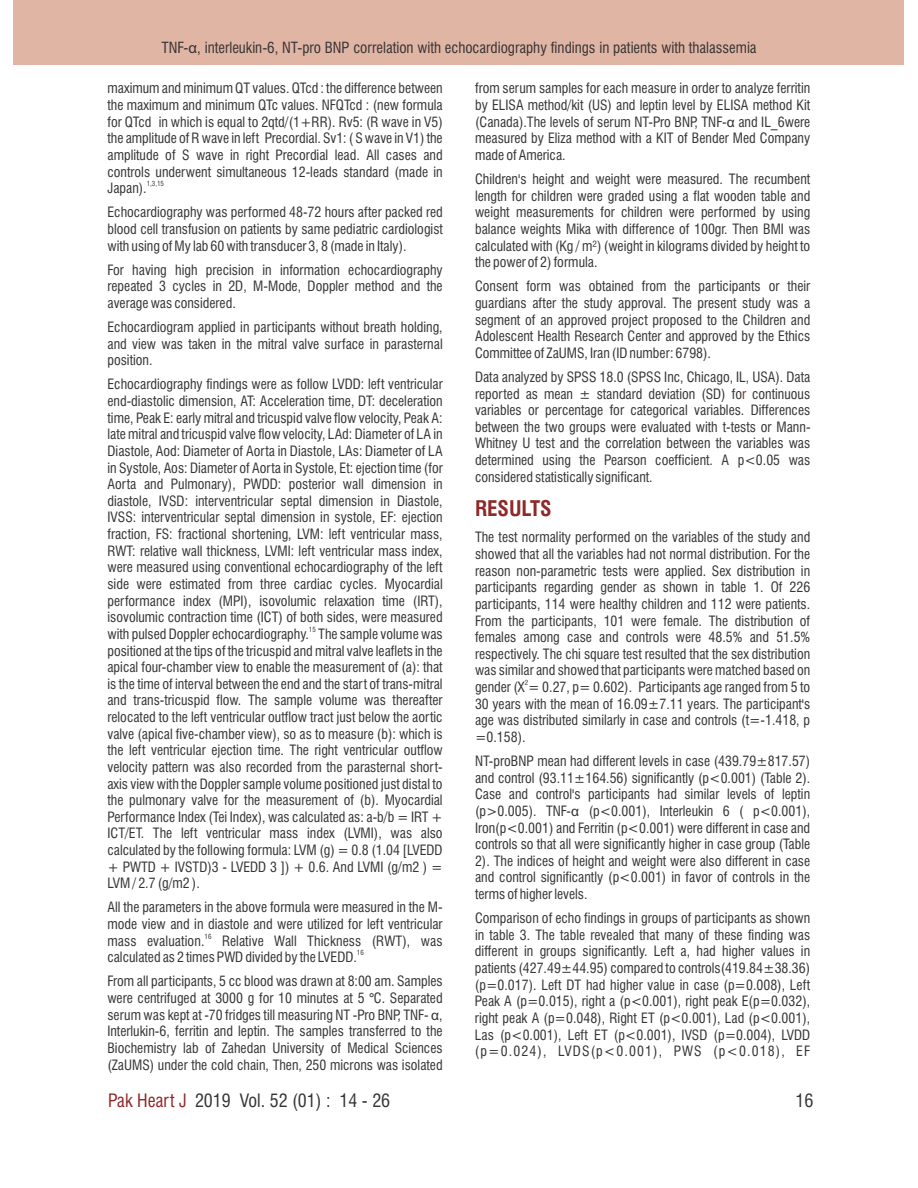
<style>
.page{position:relative;width:918px;height:1188px;background:#fff}
.page>*{position:absolute;margin:0;border:0;box-sizing:border-box;transform-origin:0 0}
.t1{font:700 condensed 21px "Swiss 721 BT";color:#8e2929}
.t2{font:condensed 18px "Swiss 721 BT";color:#373435}
.t3{font:condensed 15px "Swiss 721 BT";color:#373435}
.t4{font:condensed 13.8px/16.6px "Swiss 721 BT";color:#373435;text-align:justify}
.t5{font:condensed 6.9px "Swiss 721 BT";color:#373435}
.s1{font-family:"Arial";font-stretch:normal}
.s2{font-weight:700}
.s3{color:#8e2929}
</style>
<div class="page">
<div style="left:14px;top:0;width:890px;height:65px;background:#e0b5a4"></div>
<p class="t3" style="left:161px;top:42px;width:597px">TNF-<span class="s1">α</span>, interleukin-6, NT-pro BNP correlation with echocardiography findings in patients with thalassemia</p>
<p class="t4" style="left:108px;top:81px;width:337px">maximum and minimum QT values. QTcd : the difference between the maximum and minimum QTc values. NFQTcd : (new formula for QTcd in which is equal to 2qtd/(1+RR). Rv5: (R wave in V5) the amplitude of R wave in left Precordial. Sv1: ( S wave in V1) the amplitude of S wave in right Precordial lead. All cases and controls underwent simultaneous 12-leads standard (made in</p>
<p class="t5" style="left:147px;top:181px;width:19px">1,3,15</p>
<p class="t4" style="left:108px;top:177px;width:337px;line-height:24.2px">Japan).<br>Echocardiography was performed 48-72 hours after packed red</p>
<p class="t4" style="left:108px;top:222px;width:337px">blood cell transfusion on patients by same pediatric cardiologist with using of My lab 60 with transducer 3, 8 (made in Italy).</p>
<p class="t4" style="left:108px;top:263px;width:337px">For having high precision in information echocardiography repeated 3 cycles in 2D, M-Mode, Doppler method and the average was considered.</p>
<p class="t4" style="left:108px;top:320px;width:337px">Echocardiogram applied in participants without breath holding, and view was taken in the mitral valve surface in parasternal position.</p>
<p class="t4" style="left:107px;top:377px;width:337px">Echocardiography findings were as follow LVDD: left ventricular end-diastolic dimension, AT: Acceleration time, DT: deceleration time, Peak E: early mitral and tricuspid valve flow velocity, Peak A: late mitral and tricuspid valve flow velocity, LAd: Diameter of LA in Diastole, Aod: Diameter of Aorta in Diastole, LAs: Diameter of LA in Systole, Aos: Diameter of Aorta in Systole, Et: ejection time (for Aorta and Pulmonary), PWDD: posterior wall dimension in diastole, IVSD: interventricular septal dimension in Diastole, IVSS: interventricular septal dimension in systole, EF: ejection fraction, FS: fractional shortening, LVM: left ventricular mass, RWT: relative wall thickness, LVMI: left ventricular mass index, were measured using conventional echocardiography of the left side were estimated from three cardiac cycles. Myocardial performance index (MPI), isovolumic relaxation time (IRT), isovolumic contraction time (ICT) of both sides, were measured</p>
<p class="t5" style="left:309px;top:627px;width:8px">15</p>
<p class="t4" style="left:107px;top:627px;width:337px">with pulsed Doppler echocardiography. The sample volume was positioned at the tips of the tricuspid and mitral valve leaflets in the apical four-chamber view to enable the measurement of (a): that is the time of interval between the end and the start of trans-mitral and trans-tricuspid flow. The sample volume was thereafter relocated to the left ventricular outflow tract just below the aortic valve (apical five-chamber view), so as to measure (b): which is the left ventricular ejection time. The right ventricular outflow velocity pattern was also recorded from the parasternal short&shy;axis view with the Doppler sample volume positioned just distal to the pulmonary valve for the measurement of (b). Myocardial Performance Index (Tei Index), was calculated as: a-b/b = IRT + ICT/ET. The left ventricular mass index (LVMI), was also calculated by the following formula: LVM (g) = 0.8 (1.04 [LVEDD + PWTD + IVSTD)3 - LVEDD 3 ]) + 0.6. And LVMI (g/m2 ) = LVM / 2.7 (g/m2 ).</p>
<p class="t4" style="left:107px;top:901px;width:337px">All the parameters in the above formula were measured in the M&shy;mode view and in diastole and were utilized for left ventricular</p>
<p class="t5" style="left:205px;top:934px;width:9px">16</p>
<p class="t4" style="left:107px;top:934px;width:99px">mass evaluation.</p>
<p class="t4" style="left:222px;top:934px;width:222px">Relative Wall Thickness (RWT), was</p>
<p class="t5" style="left:357px;top:950px;width:8px">16</p>
<p class="t4" style="left:107px;top:947px;width:337px;line-height:24.2px">calculated as 2 times PWD divided by the LVEDD.<br>From all participants, 5 cc blood was drawn at 8:00 am. Samples</p>
<p class="t4" style="left:107px;top:991px;width:337px">were centrifuged at 3000 g for 10 minutes at 5 <span class="s2">°</span>C. Separated serum was kept at -70 fridges till measuring NT -Pro BNP, TNF- <span class="s1">α</span>, Interlukin-6, ferritin and leptin. The samples transferred to the Biochemistry lab of Zahedan University of Medical Sciences (ZaUMS) under the cold chain, Then, 250 microns was isolated</p>
<h2 class="t2" style="left:108px;top:1094px;width:284px"><span class="s3">Pak Heart J</span> 2019 Vol. 52 (01) : 14 - 26</h2>
<p class="t4" style="left:475px;top:81px;width:337px">from serum samples for each measure in order to analyze ferritin by ELISA method/kit (US) and leptin level by ELISA method Kit (Canada).The levels of serum NT-Pro BNP, TNF-<span class="s1">α</span> and IL_6were measured by Eliza method with a KIT of Bender Med Company made of America.</p>
<p class="t4" style="left:475px;top:172px;width:337px">Children's height and weight were measured. The recumbent length for children were graded using a flat wooden table and weight measurements for children were performed by using balance weights Mika with difference of 100gr. Then BMI was calculated with (Kg / m²) (weight in kilograms divided by height to the power of 2) formula.</p>
<p class="t4" style="left:475px;top:279px;width:337px">Consent form was obtained from the participants or their guardians after the study approval. The present study was a segment of an approved project proposed to the Children and Adolescent Health Research Center and approved by the Ethics Committee of ZaUMS, Iran (ID number: 6798).</p>
<p class="t4" style="left:475px;top:370px;width:337px">Data analyzed by SPSS 18.0 (SPSS Inc, Chicago, IL, USA). Data reported as mean ± standard deviation (SD) fo<span class="s3">r</span> continuous variables or percentage for categorical variables. Differences between the two groups were evaluated with t-tests or Mann-Whitney U test and the correlation between the variables was determined using the Pearson coefficient. A p&lt;0.05 was considered statistically significant.</p>
<h1 class="t1" style="left:475px;top:500px;width:78px">RESULTS</h1>
<p class="t4" style="left:475px;top:530px;width:337px">The test normality performed on the variables of the study and showed that all the variables had not normal distribution. For the reason non-parametric tests were applied. Sex distribution in participants regarding gender as shown in table 1. Of 226 participants, 114 were healthy children and 112 were patients.<br>From the participants, 101 were female. The distribution of females among case and controls were 48.5% and 51.5% respectively. The chi square test resulted that the sex distribution was similar and showed that participants were matched based on</p>
<p class="t5" style="left:525px;top:680px;width:5px">2</p>
<p class="t4" style="left:475px;top:680px;width:337px">gender (X = 0.27, p= 0.602). Participants age ranged from 5 to 30 years with the mean of 16.09±7.11 years. The participant's age was distributed similarly in case and controls (t=-1.418, p =0.158).</p>
<p class="t4" style="left:475px;top:754px;width:337px">NT-proBNP mean had different levels in case (439.79±817.57) and control (93.11±164.56) significantly (p&lt;0.001) (Table 2).<br>Case and control's participants had similar levels of leptin (p&gt;0.005). TNF-<span class="s1">α</span> (p&lt;0.001), Interleukin 6 ( p&lt;0.001), Iron(p&lt;0.001) and Ferritin (p&lt;0.001) were different in case and controls so that all were significantly higher in case group (Table 2). The indices of height and weight were also different in case and control significantly (p&lt;0.001) in favor of controls in the terms of higher levels.</p>
<p class="t4" style="left:475px;top:911px;width:337px">Comparison of echo findings in groups of participants as shown in table 3. The table revealed that many of these finding was different in groups significantly. Left a, had higher values in patients (427.49±44.95) compared to controls(419.84±38.36) (p=0.017). Left DT had higher value in case (p=0.008), Left Peak A (p=0.015), right a (p&lt;0.001), right peak E(p=0.032), right peak A (p=0.048), Right ET (p&lt;0.001), Lad (p&lt;0.001), Las (p&lt;0.001), Left ET (p&lt;0.001), IVSD (p=0.004), LVDD (p=0.024), LVDS(p&lt;0.001), PWS (p&lt;0.018), EF</p>
<h2 class="t2" style="left:796px;top:1094px;width:19px">16</h2>
</div>
